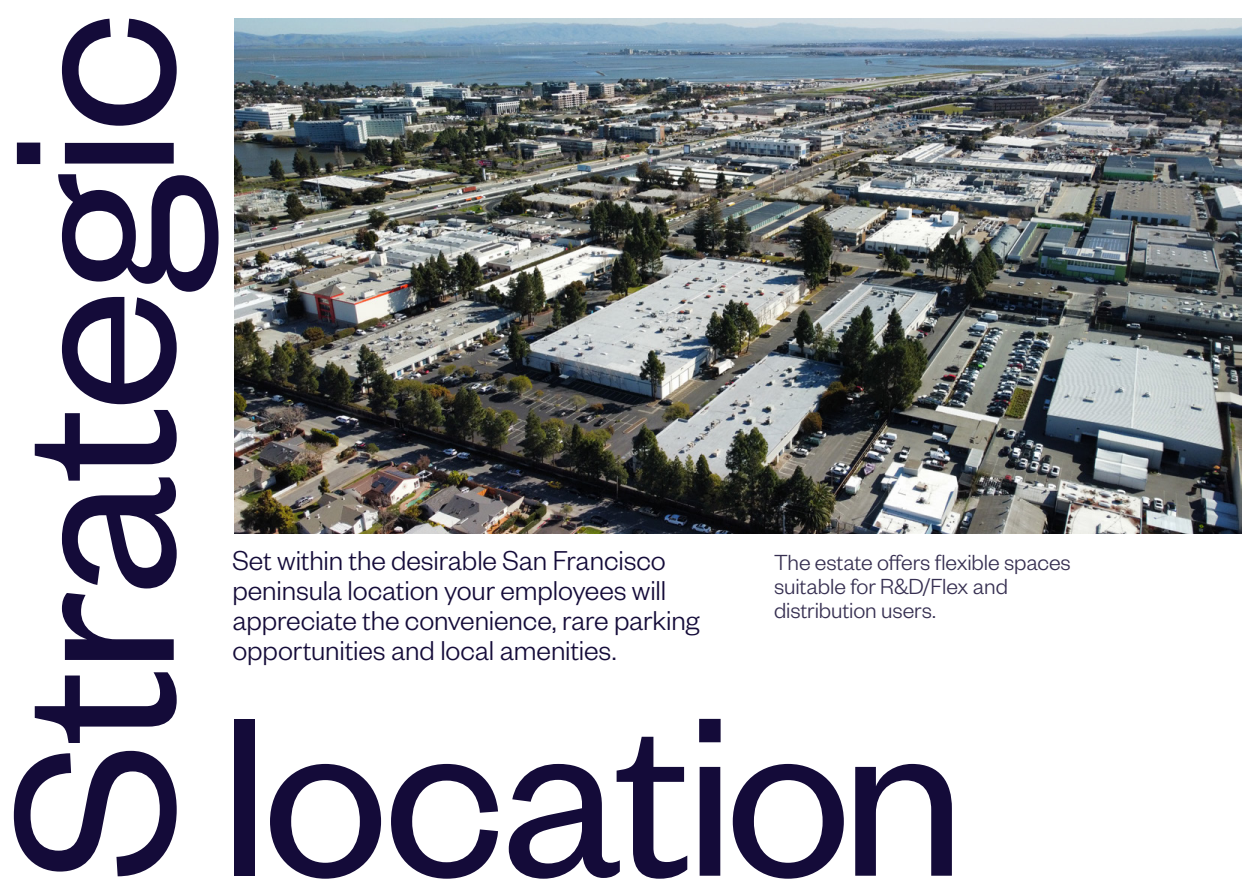
<style>
.page{position:relative;width:1260px;height:894px;background:#fff}
.page>*{position:absolute;margin:0;border:0;box-sizing:border-box;transform-origin:0 0}
.t1{font:249px "Founders Grotesk";letter-spacing:-.02em;color:#140b39}
.t2{font:300 30px/30px "Founders Grotesk";letter-spacing:-.005em;color:#140b39}
.t3{font:300 24px/24px "Founders Grotesk";letter-spacing:-.005em;color:#362f51}
</style>
<div class="page">
<img style="left:234px;top:18px;width:1008px;height:516px">
<h1 class="t1" style="left:-58px;top:882px;width:872px;rotate:-90deg">Strategic</h1>
<p class="t2" style="left:232px;top:544px;width:469px">Set within the desirable San Francisco peninsula location your employees will appreciate the convenience, rare parking opportunities and local amenities.</p>
<p class="t3" style="left:774px;top:549px;width:298px">The estate offers flexible spaces suitable for R&amp;D/Flex and distribution users.</p>
<h1 class="t1" style="left:220px;top:644px;width:746px">location</h1>
</div>
